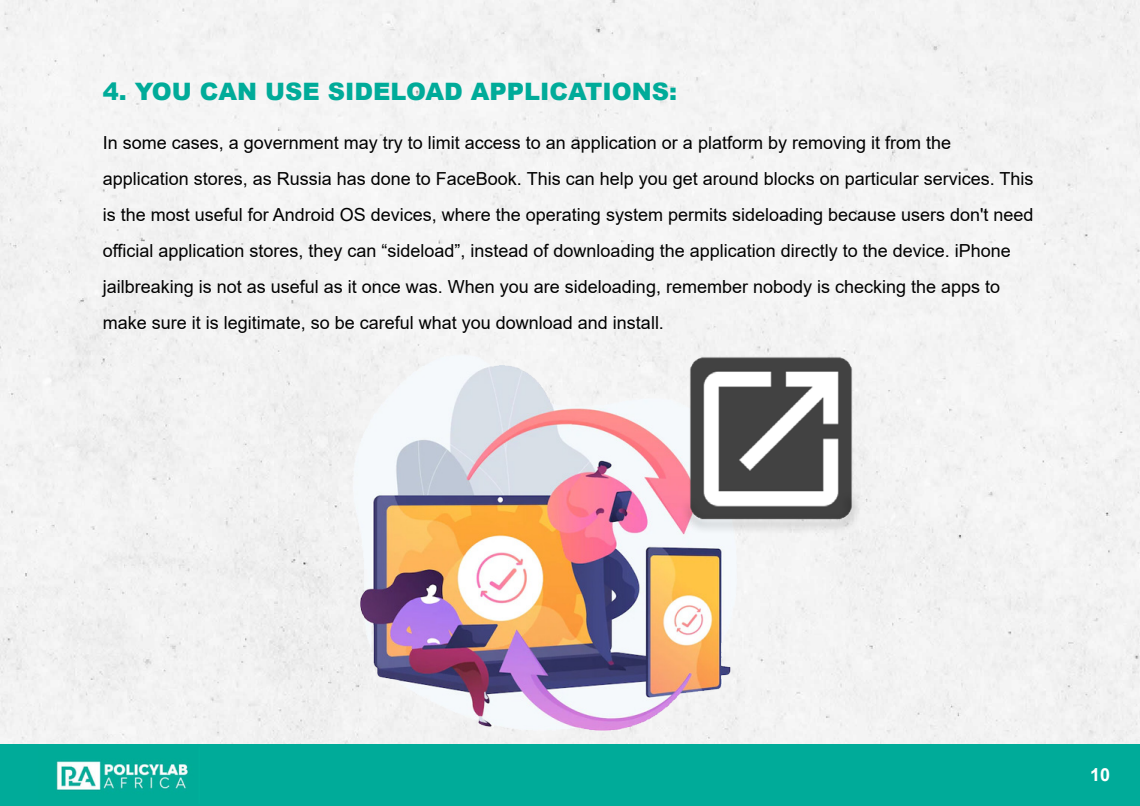
<style>
.page{position:relative;width:1140px;height:806px;background:#fff}
.page>*{position:absolute;margin:0;border:0;box-sizing:border-box;transform-origin:0 0}
.t1{font:900 24px "Arial";color:#00ab99}
.t2{font:18px/36px "Arial";color:#000}
.t3{font:700 18px "Arial";color:#fff}
</style>
<div class="page">
<div style="left:0;top:0;width:1140px;height:745px;background:#f3f3f3"></div>
<div style="left:0;top:745px;width:1140px;height:61px;background:#00ab99"></div>
<img style="left:56px;top:761px;width:132px;height:30px">
<img style="left:352px;top:353px;width:388px;height:380px">
<img style="left:662px;top:328px;width:214px;height:215px">
<h1 class="t1" style="left:103px;top:74px;width:576px">4. YOU CAN USE SIDELOAD APPLICATIONS:</h1>
<p class="t2" style="left:103px;top:124px;width:932px">In some cases, a government may try to limit access to an application or a platform by removing it from the application stores, as Russia has done to FaceBook. This can help you get around blocks on particular services. This is the most useful for Android OS devices, where the operating system permits sideloading because users don't need official application stores, they can “sideload”, instead of downloading the application directly to the device. iPhone jailbreaking is not as useful as it once was. When you are sideloading, remember nobody is checking the apps to make sure it is legitimate, so be careful what you download and install.</p>
<p class="t3" style="left:1090px;top:762px;width:22px">10</p>
</div>
